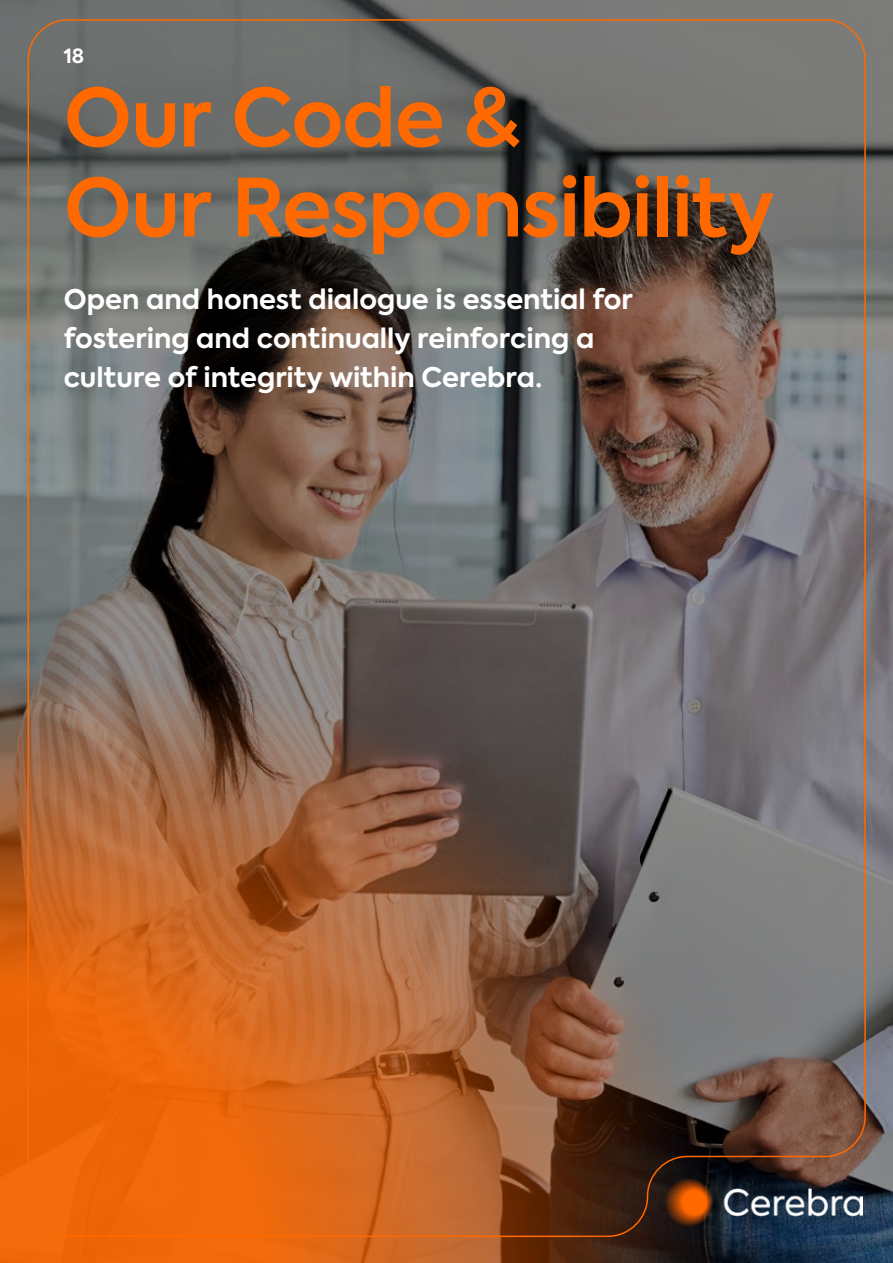
<style>
.page{position:relative;width:893px;height:1263px;background:#fff}
.page>*{position:absolute;margin:0;border:0;box-sizing:border-box;transform-origin:0 0}
.t1{font:600 79.5px/90px "Axiforma";letter-spacing:-.01em;color:#ff6900}
.t2{font:700 27px/39px "Axiforma";color:#fff}
.t3{font:700 19.5px "Axiforma";color:#fff}
</style>
<div class="page">
<img style="left:0;top:0;width:893px;height:1263px">
<img style="left:0;top:666px;width:723px;height:597px">
<img style="left:27px;top:18px;width:840px;height:1220px">
<img style="left:665px;top:1178px;width:198px;height:49px">
<p class="t3" style="left:64px;top:43px;width:22px">18</p>
<h1 class="t1" style="left:64px;top:74px;width:712px">Our Code &amp;<br>Our Responsibility</h1>
<p class="t2" style="left:64px;top:280px;width:571px">Open and honest dialogue is essential for fostering and continually reinforcing a culture of integrity within Cerebra.</p>
</div>
